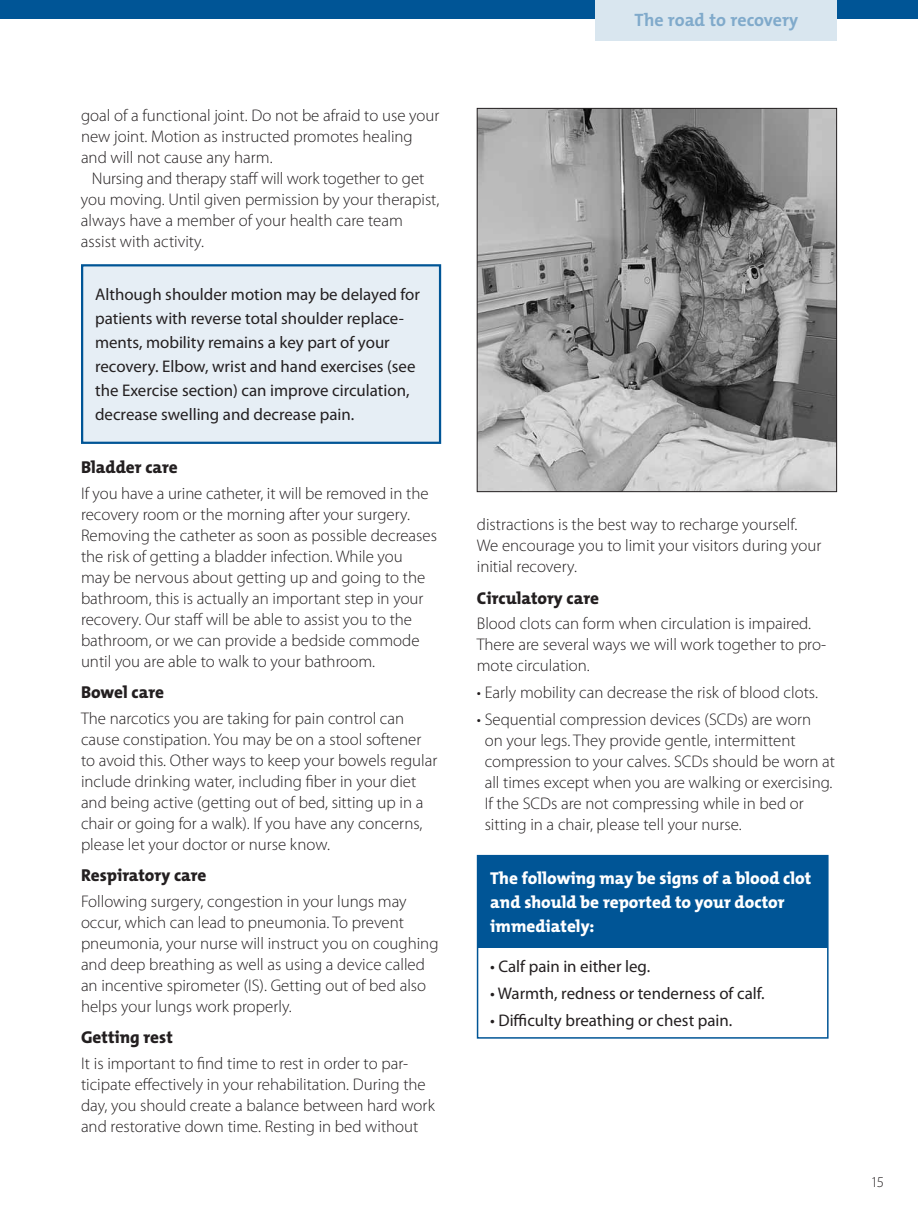
<style>
.page{position:relative;width:918px;height:1215px;background:#fff}
.page>*{position:absolute;margin:0;border:0;box-sizing:border-box;transform-origin:0 0}
.t1{font:700 18px "The Mix";color:#80aacb}
.t2{font:800 17.25px/24px "The Mix";color:#fff}
.t3{font:800 17.25px "The Mix";color:#231f20}
.t4{font:300 16.8px/21px "Myriad Pro";color:#231f20}
.t5{font:16.8px/24px "Myriad Pro";color:#231f20}
.t6{font:300 15px "Myriad Pro";color:#231f20}
</style>
<div class="page">
<div style="left:0;top:0;width:918px;height:18px;background:#005596"></div>
<img style="left:479px;top:110px;width:356px;height:380px">
<div style="left:477px;top:108px;width:360px;height:384px;border:1px solid #231f20"></div>
<div style="left:82px;top:265px;width:358px;height:178px;background:#e6eef5"></div>
<div style="left:81px;top:264px;width:360px;height:180px;border:2px solid #005596"></div>
<div style="left:596px;top:0;width:241px;height:40px;background:#d9e6ef"></div>
<div style="left:477px;top:855px;width:351px;height:93px;background:#005596"></div>
<div style="left:477px;top:855px;width:352px;height:184px;border:2px solid #005596"></div>
<p class="t4" style="left:81px;top:105px;width:360px">goal of a functional joint. Do not be afraid to use your new joint. Motion as instructed promotes healing and will not cause any harm.</p>
<p class="t4" style="left:81px;top:168px;width:360px;text-indent:11px">Nursing and therapy staff will work together to get you moving. Until given permission by your therapist, always have a member of your health care team assist with activity.</p>
<p class="t5" style="left:95px;top:282px;width:326px">Although shoulder motion may be delayed for patients with reverse total shoulder replace&shy;ments, mobility remains a key part of your recovery. Elbow, wrist and hand exercises (see the Exercise section) can improve circulation, decrease swelling and decrease pain.</p>
<p class="t3" style="left:81px;top:456px;width:98px">Bladder care</p>
<p class="t4" style="left:81px;top:483px;width:358px">If you have a urine catheter, it will be removed in the recovery room or the morning after your surgery.<br>Removing the catheter as soon as possible decreases the risk of getting a bladder infection. While you<br>may be nervous about getting up and going to the bathroom, this is actually an important step in your recovery. Our staff will be able to assist you to the bathroom, or we can provide a bedside commode until you are able to walk to your bathroom.</p>
<p class="t3" style="left:81px;top:681px;width:85px">Bowel care</p>
<p class="t4" style="left:81px;top:708px;width:358px">The narcotics you are taking for pain control can cause constipation. You may be on a stool softener to avoid this. Other ways to keep your bowels regular include drinking water, including fiber in your diet and being active (getting out of bed, sitting up in a chair or going for a walk). If you have any concerns, please let your doctor or nurse know.</p>
<p class="t3" style="left:81px;top:864px;width:127px">Respiratory care</p>
<p class="t4" style="left:81px;top:891px;width:359px">Following surgery, congestion in your lungs may occur, which can lead to pneumonia. To prevent pneumonia, your nurse will instruct you on coughing and deep breathing as well as using a device called an incentive spirometer (IS). Getting out of bed also helps your lungs work properly.</p>
<p class="t3" style="left:81px;top:1026px;width:93px">Getting rest</p>
<p class="t4" style="left:81px;top:1053px;width:355px">It is important to find time to rest in order to par&shy;ticipate effectively in your rehabilitation. During the day, you should create a balance between hard work and restorative down time. Resting in bed without</p>
<p class="t1" style="left:635px;top:9px;width:165px">The road to recovery</p>
<p class="t4" style="left:477px;top:514px;width:346px">distractions is the best way to recharge yourself.<br>We encourage you to limit your visitors during your initial recovery.</p>
<p class="t3" style="left:477px;top:587px;width:124px">Circulatory care</p>
<p class="t4" style="left:477px;top:613px;width:351px">Blood clots can form when circulation is impaired.<br>There are several ways we will work together to pro&shy;mote circulation.</p>
<p class="t4" style="left:477px;top:682px;width:341px">• Early mobility can decrease the risk of blood clots.</p>
<p class="t4" style="left:485px;top:709px;width:352px;text-indent:-8px">• Sequential compression devices (SCDs) are worn<br>on your legs. They provide gentle, intermittent compression to your calves. SCDs should be worn at all times except when you are walking or exercising.<br>If the SCDs are not compressing while in bed or sitting in a chair, please tell your nurse.</p>
<p class="t2" style="left:490px;top:866px;width:323px">The following may be signs of a blood clot and should be reported to your doctor immediately:</p>
<p class="t5" style="left:490px;top:954px;width:162px">• Calf pain in either leg.</p>
<p class="t5" style="left:490px;top:981px;width:276px">• Warmth, redness or tenderness of calf.</p>
<p class="t5" style="left:490px;top:1008px;width:244px">• Difficulty breathing or chest pain.</p>
<p class="t6" style="left:871px;top:1174px;width:15px">15</p>
</div>
